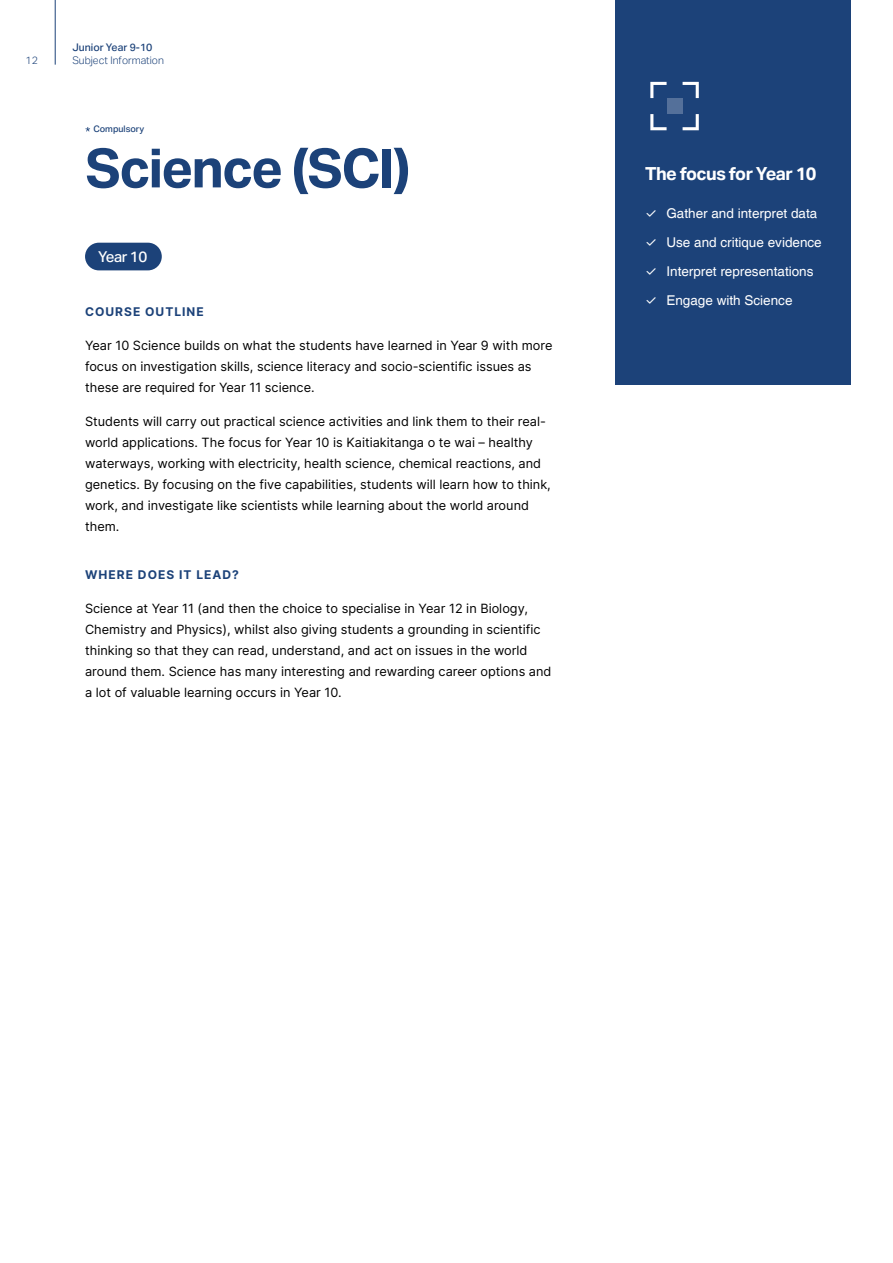
<style>
.page{position:relative;width:893px;height:1263px;background:#fff}
.page>*{position:absolute;margin:0;border:0;box-sizing:border-box;transform-origin:0 0}
.t1{font:700 54px "Aktiv Grotesk";letter-spacing:-.03em;color:#1c4279}
.t2{font:700 18px "Aktiv Grotesk";letter-spacing:-.03em;color:#fff}
.t3{font:500 15px "Aktiv Grotesk";letter-spacing:-.03em;color:#fff}
.t4{font:13.5px "Helvetica";color:#fff}
.t5{font:12.75px/21px "Inter";color:#000}
.t6{font:700 12px "Inter";letter-spacing:.085em;color:#1c4279}
.t7{font:300 10.5px "Aktiv Grotesk";color:#1c4279}
.t8{font:500 10.5px "Aktiv Grotesk";color:#1c4279}
.t9{font:500 9px "Aktiv Grotesk";color:#1c4279}
.s1{font-family:"Inter"}
</style>
<div class="page">
<div style="left:615px;top:0;width:235px;height:385px;background:#1c4279"></div>
<div style="left:85px;top:243px;width:77px;height:27px;background:#1c4279;border-radius:14px"></div>
<svg style="left:650px;top:82px;width:17px;height:16px"></svg>
<svg style="left:683px;top:82px;width:16px;height:16px"></svg>
<svg style="left:683px;top:114px;width:16px;height:16px"></svg>
<svg style="left:650px;top:114px;width:17px;height:16px"></svg>
<div style="left:667px;top:98px;width:15px;height:16px;background:#54709a"></div>
<hr style="left:55px;top:0;width:1px;height:65px;background:#1c4279">
<svg style="left:85px;top:127px;width:5px;height:5px"></svg>
<p class="t7" style="left:26px;top:54px;width:14px">12</p>
<p class="t8" style="left:72px;top:41px;width:82px">Junior Year 9-10</p>
<p class="t7" style="left:72px;top:54px;width:93px">Subject Information</p>
<p class="t9" style="left:93px;top:124px;width:52px">Compulsory</p>
<h1 class="t1" style="left:85px;top:137px;width:327px">Science (SCI)</h1>
<p class="t3" style="left:98px;top:248px;width:50px">Year 10</p>
<p class="t6" style="left:85px;top:303px;width:120px">COURSE OUTLINE</p>
<p class="t5" style="left:85px;top:334px;width:469px">Year 10 Science builds on what the students have learned in Year 9 with more focus on investigation skills, science literacy and socio-scientific issues as these are required for Year 11 science.</p>
<p class="t5" style="left:85px;top:410px;width:467px">Students will carry out practical science activities and link them to their real&shy;world applications. The focus for Year 10 is Kaitiakitanga o te wai – healthy waterways, working with electricity, health science, chemical reactions, and genetics. By focusing on the five capabilities, students will learn how to think, work, and investigate like scientists while learning about the world around them.</p>
<p class="t6" style="left:85px;top:566px;width:156px">WHERE DOES IT LEAD?</p>
<p class="t5" style="left:85px;top:597px;width:468px">Science at Year 11 (and then the choice to specialise in Year 12 in Biology, Chemistry and Physics), whilst also giving students a grounding in scientific thinking so that they can read, understand, and act on issues in the world around them. Science has many interesting and rewarding career options and a lot of valuable learning occurs in Year 10.</p>
<h2 class="t2" style="left:645px;top:163px;width:173px">The focus for Year 10</h2>
<p class="t4" style="left:645px;top:205px;width:174px"><span class="s1">✓</span> Gather and interpret data</p>
<p class="t4" style="left:645px;top:234px;width:178px"><span class="s1">✓</span> Use and critique evidence</p>
<p class="t4" style="left:645px;top:263px;width:170px"><span class="s1">✓</span> Interpret representations</p>
<p class="t4" style="left:645px;top:292px;width:149px"><span class="s1">✓</span> Engage with Science</p>
</div>
